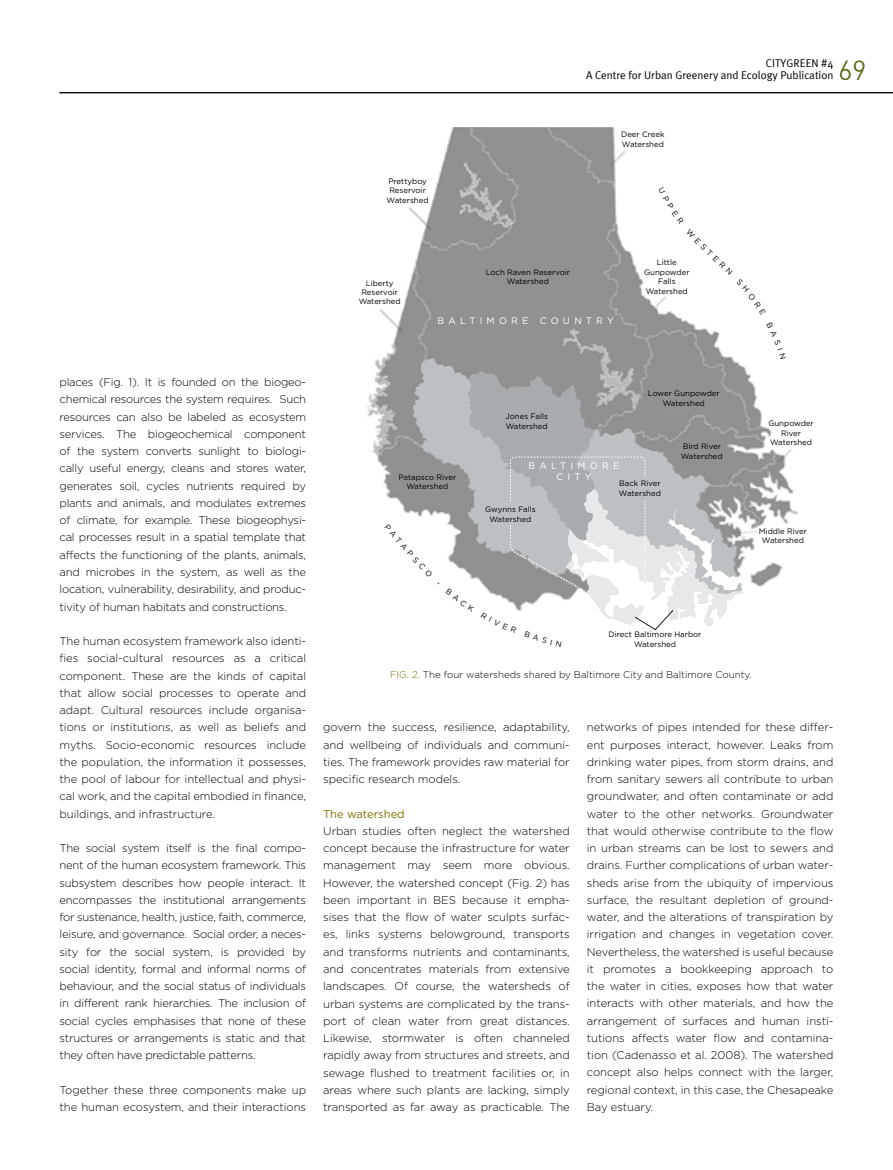
<style>
.page{position:relative;width:893px;height:1170px;background:#fff}
.page>*{position:absolute;margin:0;border:0;box-sizing:border-box;transform-origin:0 0}
.t1{font:300 27px "DIN";color:#797100}
.t2{font:300 11.25px/17.2px "Gotham";letter-spacing:-.005em;color:#000;text-align:justify}
.t3{font:11.25px/12px "Meta Plus Normal";color:#000;text-align:right}
.t4{font:11.25px "Gotham";letter-spacing:-.005em;color:#797100}
.t5{font:300 9.75px "Gotham";color:#000}
.t6{font:9.45px/11.2px "Gotham";letter-spacing:.45em;color:#fff;text-align:center}
.t7{font:7.8px/9.4px "Gotham";color:#000;text-align:center}
.s1{color:#797100}
</style>
<div class="page">
<hr style="left:60px;top:92px;width:833px;height:1px;background:#000">
<img style="left:367px;top:127px;width:259px;height:290px">
<div style="left:620px;top:128px;width:46px;height:21px;background:#fff"></div>
<div style="left:357px;top:276px;width:46px;height:31px;background:#fff"></div>
<svg style="left:370px;top:173px;width:428px;height:458px"></svg>
<p class="t7" style="left:387px;top:176px;width:44px">Prettyboy<br>Reservoir<br>Watershed</p>
<p class="t3" style="left:586px;top:56px;width:249px">CITYGREEN #4<br>A Centre for Urban Greenery and Ecology Publication</p>
<h1 class="t1" style="left:838px;top:53px;width:29px">69</h1>
<p class="t7" style="left:621px;top:129px;width:45px;text-align:left">Deer Creek<br>Watershed</p>
<p class="t7" style="left:359px;top:278px;width:44px">Liberty<br>Reservoir<br>Watershed</p>
<p class="t7" style="left:486px;top:267px;width:86px">Loch Raven Reservoir<br>Watershed</p>
<p class="t6" style="left:438px;top:315px;width:178px">BALTIMORE COUNTRY</p>
<p class="t7" style="left:644px;top:258px;width:47px">Little<br>Gunpowder<br>Falls<br>Watershed</p>
<p class="t2" style="left:60px;top:373px;width:248px">places (Fig. 1). It is founded on the biogeo&shy;chemical resources the system requires. Such resources can also be labeled as ecosystem services. The biogeochemical component of the system converts sunlight to biologi&shy;cally useful energy, cleans and stores water, generates soil, cycles nutrients required by plants and animals, and modulates extremes of climate, for example. These biogeophysi&shy;cal processes result in a spatial template that affects the functioning of the plants, animals, and microbes in the system, as well as the location, vulnerability, desirability, and produc&shy;tivity of human habitats and constructions.</p>
<p class="t2" style="left:60px;top:632px;width:248px">The human ecosystem framework also identi&shy;fies social-cultural resources as a critical component. These are the kinds of capital that allow social processes to operate and adapt. Cultural resources include organisa&shy;tions or institutions, as well as beliefs and myths. Socio-economic resources include the population, the information it possesses, the pool of labour for intellectual and physi&shy;cal work, and the capital embodied in finance, buildings, and infrastructure.</p>
<p class="t2" style="left:60px;top:839px;width:248px">The social system itself is the final compo&shy;nent of the human ecosystem framework. This subsystem describes how people interact. It encompasses the institutional arrangements for sustenance, health, justice, faith, commerce, leisure, and governance. Social order, a neces&shy;sity for the social system, is provided by social identity, formal and informal norms of behaviour, and the social status of individuals in different rank hierarchies. The inclusion of social cycles emphasises that none of these structures or arrangements is static and that they often have predictable patterns.</p>
<p class="t2" style="left:60px;top:1080px;width:248px">Together these three components make up the human ecosystem, and their interactions</p>
<p class="t7" style="left:398px;top:472px;width:60px">Patapsco River<br>Watershed</p>
<p class="t7" style="left:505px;top:412px;width:44px;text-align:left">Jones Falls<br>Watershed</p>
<p class="t7" style="left:648px;top:389px;width:73px">Lower Gunpowder<br>Watershed</p>
<p class="t7" style="left:681px;top:441px;width:44px;text-align:left">Bird River<br>Watershed</p>
<p class="t6" style="left:528px;top:459px;width:92px">BALTIMORE<br>CITY</p>
<p class="t7" style="left:619px;top:478px;width:44px;text-align:left">Back River<br>Watershed</p>
<p class="t7" style="left:485px;top:504px;width:52px">Gwynns Falls<br>Watershed</p>
<p class="t7" style="left:768px;top:419px;width:47px">Gunpowder<br>River<br>Watershed</p>
<p class="t7" style="left:759px;top:526px;width:50px">Middle River<br>Watershed</p>
<p class="t7" style="left:609px;top:629px;width:94px">Direct Baltimore Harbor<br>Watershed</p>
<p class="t5" style="left:390px;top:669px;width:363px"><span class="s1">Fig. 2.</span> The four watersheds shared by Baltimore City and Baltimore County.</p>
<p class="t2" style="left:323px;top:718px;width:248px">govern the success, resilience, adaptability, and wellbeing of individuals and communi&shy;ties. The framework provides raw material for specific research models.</p>
<p class="t4" style="left:323px;top:807px;width:83px">The watershed</p>
<p class="t2" style="left:323px;top:822px;width:248px">Urban studies often neglect the watershed concept because the infrastructure for water management may seem more obvious.<br>However, the watershed concept (Fig. 2) has been important in BES because it empha&shy;sises that the flow of water sculpts surfac&shy;es, links systems belowground, transports and transforms nutrients and contaminants, and concentrates materials from extensive landscapes. Of course, the watersheds of urban systems are complicated by the trans&shy;port of clean water from great distances.<br>Likewise, stormwater is often channeled rapidly away from structures and streets, and sewage flushed to treatment facilities or, in areas where such plants are lacking, simply transported as far away as practicable. The</p>
<p class="t2" style="left:587px;top:718px;width:248px">networks of pipes intended for these differ&shy;ent purposes interact, however. Leaks from drinking water pipes, from storm drains, and from sanitary sewers all contribute to urban groundwater, and often contaminate or add water to the other networks. Groundwater that would otherwise contribute to the flow in urban streams can be lost to sewers and drains. Further complications of urban water&shy;sheds arise from the ubiquity of impervious surface, the resultant depletion of ground&shy;water, and the alterations of transpiration by irrigation and changes in vegetation cover.<br>Nevertheless, the watershed is useful because it promotes a bookkeeping approach to the water in cities, exposes how that water interacts with other materials, and how the arrangement of surfaces and human insti&shy;tutions affects water flow and contamina&shy;tion (Cadenasso et al. 2008). The watershed concept also helps connect with the larger, regional context, in this case, the Chesapeake Bay estuary.</p>
</div>
